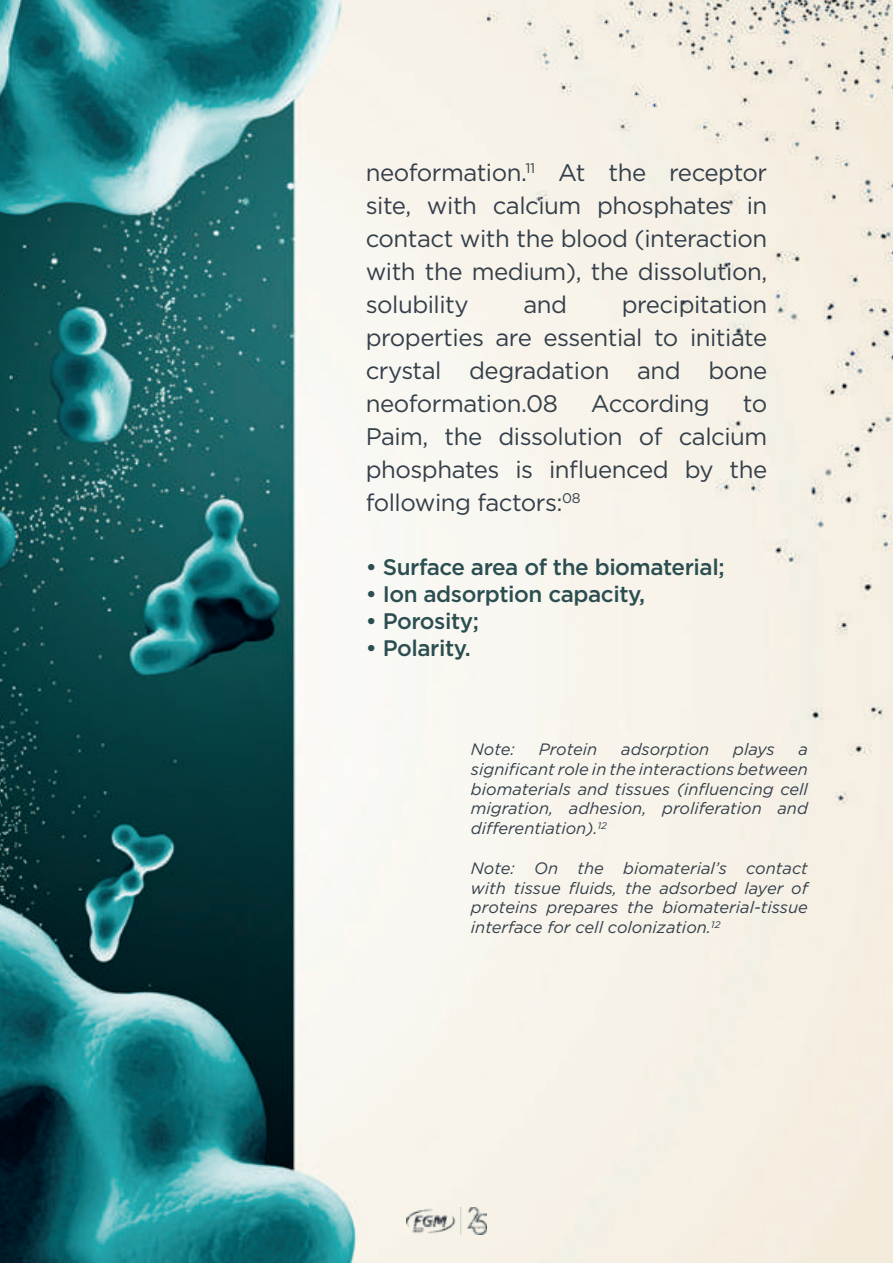
<style>
.page{position:relative;width:893px;height:1263px;background:#fff}
.page>*{position:absolute;margin:0;border:0;box-sizing:border-box;transform-origin:0 0}
.t1{font:24px/33px "Gotham";letter-spacing:-.02em;color:#343f4a;text-align:justify}
.t2{font:500 22.5px "Gotham";letter-spacing:-.02em;color:#2b4e51}
.t3{font:italic 16.5px/19.8px "Gotham";color:#343f4a;text-align:justify}
</style>
<div class="page">
<img style="left:0;top:0;width:893px;height:1263px">
<img style="left:406px;top:1208px;width:81px;height:27px">
<p class="t1" style="left:366px;top:155px;width:403px">neoformation.<sup>11</sup> At the receptor site, with calcium phosphates in contact with the blood (interaction with the medium), the dissolution, solubility</p>
<p class="t1" style="left:523px;top:287px;width:45px">and</p>
<p class="t1" style="left:366px;top:287px;width:403px;text-indent:256px">precipitation properties are essential to initiate crystal degradation and bone neoformation.08</p>
<p class="t1" style="left:591px;top:386px;width:120px">According</p>
<p class="t1" style="left:366px;top:386px;width:403px;text-indent:377px">to Paim, the dissolution of calcium phosphates is influenced by the following factors:<sup>08</sup></p>
<p class="t2" style="left:366px;top:552px;width:360px">• Surface area of the biomaterial;</p>
<p class="t2" style="left:366px;top:579px;width:281px">• Ion adsorption capacity,</p>
<p class="t2" style="left:366px;top:606px;width:115px">• Porosity;</p>
<p class="t2" style="left:366px;top:633px;width:107px">• Polarity.</p>
<p class="t3" style="left:471px;top:739px;width:45px">Note:</p>
<p class="t3" style="left:539px;top:739px;width:60px">Protein</p>
<p class="t3" style="left:621px;top:739px;width:90px">adsorption</p>
<p class="t3" style="left:733px;top:739px;width:43px">plays</p>
<p class="t3" style="left:471px;top:739px;width:338px;text-indent:327px">a significant role in the interactions between biomaterials and tissues (influencing cell migration, adhesion, proliferation and differentiation).<sup>12</sup></p>
<p class="t3" style="left:471px;top:858px;width:338px">Note: On the biomaterial’s contact with tissue fluids, the adsorbed layer of proteins prepares the biomaterial-tissue interface for cell colonization.<sup>12</sup></p>
</div>
